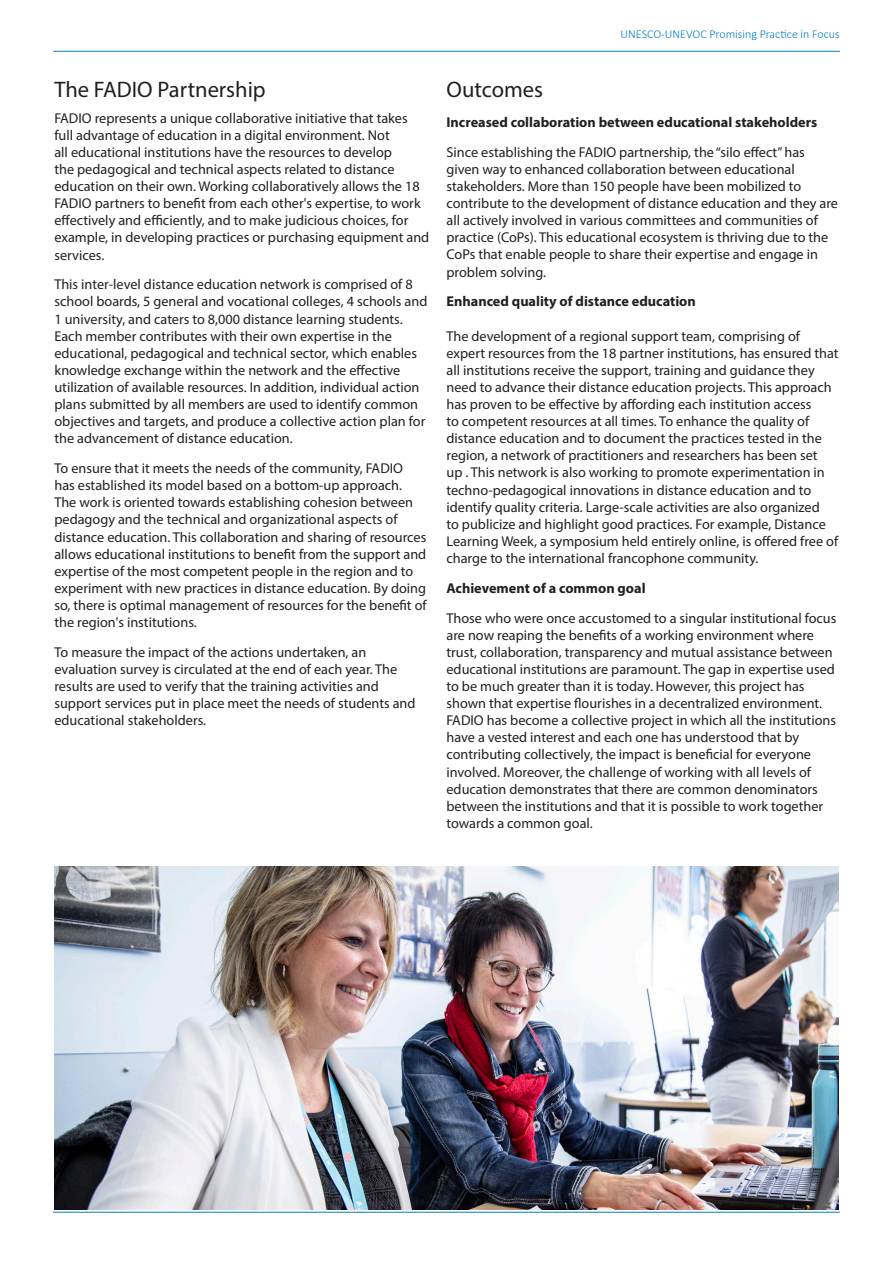
<style>
.page{position:relative;width:893px;height:1263px;background:#fff}
.page>*{position:absolute;margin:0;border:0;box-sizing:border-box;transform-origin:0 0}
.Bodytext{font:22.5px "Myriad Pro";color:#231f20}
.Bodytext-2{font:14.25px/17.1px "Myriad Pro";color:#231f20}
.Bodytext-3{font:700 14.25px "Myriad Pro";color:#231f20}
.t1{font:300 12px "Calibri";color:#007cc2}
</style>
<div class="page">
<hr style="left:53px;top:51px;width:787px;height:1px;background:#007cc2">
<hr style="left:53px;top:1212px;width:787px;height:1px;background:#007cc2">
<img style="left:54px;top:866px;width:785px;height:343px">
<p class="Bodytext" style="left:54px;top:76px;width:213px">The FADIO Partnership</p>
<p class="Bodytext-2" style="left:54px;top:109px;width:376px">FADIO represents a unique collaborative initiative that takes full advantage of education in a digital environment. Not<br>all educational institutions have the resources to develop<br>the pedagogical and technical aspects related to distance education on their own. Working collaboratively allows the 18<br>FADIO partners to benefit from each other's expertise, to work effectively and efficiently, and to make judicious choices, for example, in developing practices or purchasing equipment and services.</p>
<p class="Bodytext-2" style="left:54px;top:276px;width:375px">This inter-level distance education network is comprised of 8 school boards, 5 general and vocational colleges, 4 schools and 1 university, and caters to 8,000 distance learning students.<br>Each member contributes with their own expertise in the educational, pedagogical and technical sector, which enables knowledge exchange within the network and the effective utilization of available resources. In addition, individual action plans submitted by all members are used to identify common objectives and targets, and produce a collective action plan for the advancement of distance education.</p>
<p class="Bodytext-2" style="left:54px;top:460px;width:374px">To ensure that it meets the needs of the community, FADIO has established its model based on a bottom-up approach.<br>The work is oriented towards establishing cohesion between pedagogy and the technical and organizational aspects of distance education. This collaboration and sharing of resources allows educational institutions to benefit from the support and expertise of the most competent people in the region and to experiment with new practices in distance education. By doing so, there is optimal management of resources for the benefit of the region's institutions.</p>
<p class="Bodytext-2" style="left:54px;top:643px;width:363px">To measure the impact of the actions undertaken, an evaluation survey is circulated at the end of each year. The results are used to verify that the training activities and support services put in place meet the needs of students and educational stakeholders.</p>
<p class="t1" style="left:621px;top:27px;width:221px">UNESCO-UNEVOC Promising Practice in Focus</p>
<p class="Bodytext" style="left:446px;top:76px;width:98px">Outcomes</p>
<p class="Bodytext-3" style="left:446px;top:113px;width:372px">Increased collaboration between educational stakeholders</p>
<p class="Bodytext-2" style="left:446px;top:143px;width:393px">Since establishing the FADIO partnership, the “silo effect” has given way to enhanced collaboration between educational stakeholders. More than 150 people have been mobilized to contribute to the development of distance education and they are all actively involved in various committees and communities of practice (CoPs). This educational ecosystem is thriving due to the CoPs that enable people to share their expertise and engage in problem solving.</p>
<p class="Bodytext-3" style="left:446px;top:292px;width:251px">Enhanced quality of distance education</p>
<p class="Bodytext-2" style="left:446px;top:327px;width:394px">The development of a regional support team, comprising of expert resources from the 18 partner institutions, has ensured that all institutions receive the support, training and guidance they need to advance their distance education projects. This approach has proven to be effective by affording each institution access<br>to competent resources at all times. To enhance the quality of distance education and to document the practices tested in the region, a network of practitioners and researchers has been set<br>up . This network is also working to promote experimentation in techno-pedagogical innovations in distance education and to identify quality criteria. Large-scale activities are also organized<br>to publicize and highlight good practices. For example, Distance Learning Week, a symposium held entirely online, is offered free of charge to the international francophone community.</p>
<p class="Bodytext-3" style="left:446px;top:579px;width:201px">Achievement of a common goal</p>
<p class="Bodytext-2" style="left:446px;top:609px;width:391px">Those who were once accustomed to a singular institutional focus are now reaping the benefits of a working environment where trust, collaboration, transparency and mutual assistance between educational institutions are paramount. The gap in expertise used to be much greater than it is today. However, this project has shown that expertise flourishes in a decentralized environment.<br>FADIO has become a collective project in which all the institutions have a vested interest and each one has understood that by contributing collectively, the impact is beneficial for everyone involved. Moreover, the challenge of working with all levels of education demonstrates that there are common denominators between the institutions and that it is possible to work together towards a common goal.</p>
</div>
